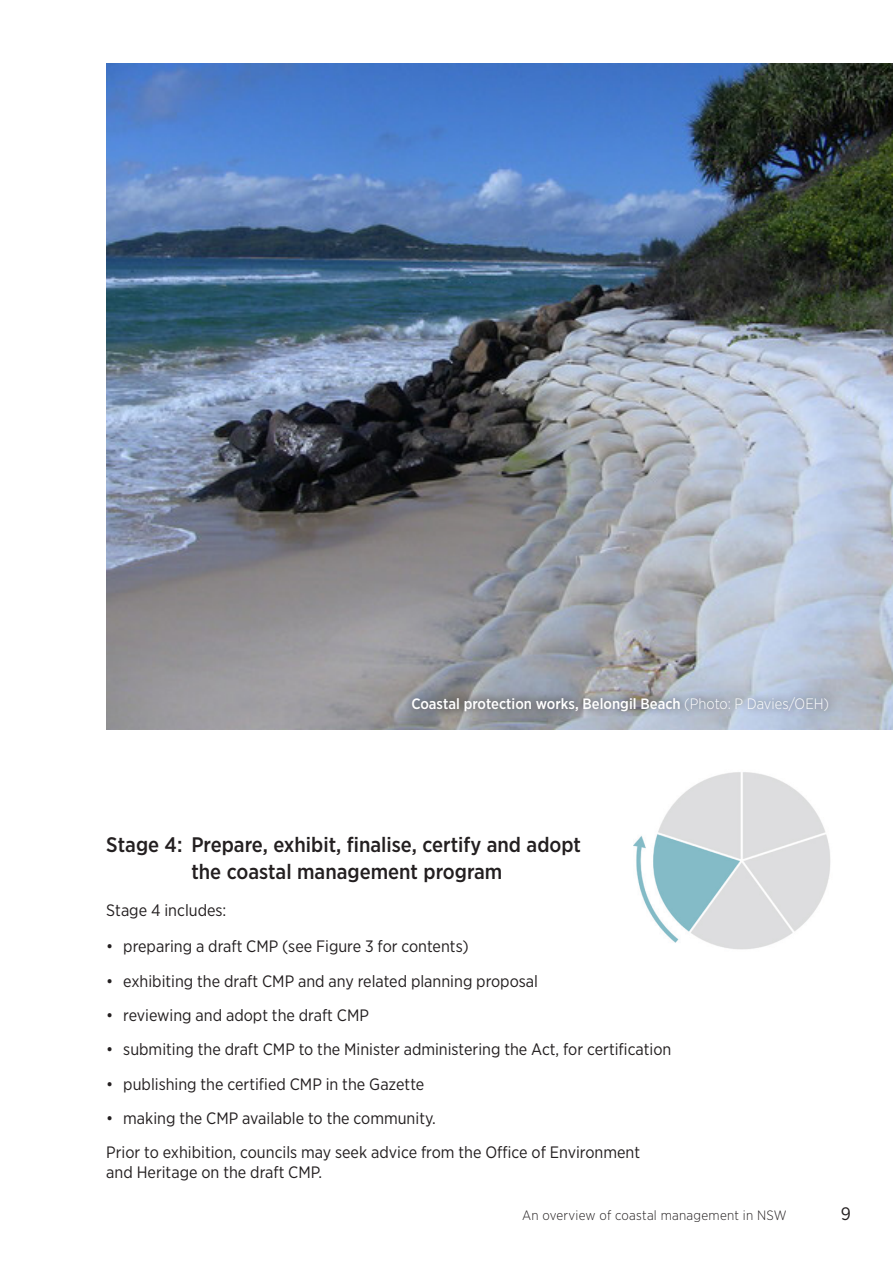
<style>
.page{position:relative;width:893px;height:1263px;background:#fff}
.page>*{position:absolute;margin:0;border:0;box-sizing:border-box;transform-origin:0 0}
.Heading_2{font:500 21px/27px "Gotham Narrow";color:#231f20;text-align:center}
.t1{font:18px "Gotham Narrow";color:#231f20}
.Body_Text{font:16.5px/19.5px "Gotham Narrow";color:#231f20}
.t2{font:500 15px "Gotham Narrow";color:#fff}
.t3{font:300 13.5px "Gotham Narrow";letter-spacing:.02em;color:#231f20}
.s1{font-weight:300}
</style>
<div class="page">
<img style="left:106px;top:64px;width:787px;height:666px">
<div style="left:403px;top:689px;width:434px;height:30px;background:#231f20;opacity:.8"></div>
<img style="left:633px;top:772px;width:198px;height:178px">
<p class="t2" style="left:411px;top:694px;width:419px">Coastal protection works, Belongil Beach <span class="s1">(Photo: P Davies/OEH)</span></p>
<h3 class="Heading_2" style="left:106px;top:831px;width:476px">Stage 4: Prepare, exhibit, finalise, certify and adopt the coastal management program</h3>
<p class="Body_Text" style="left:106px;top:900px;width:122px">Stage 4 includes:</p>
<p class="Body_Text" style="left:106px;top:936px;width:364px">• preparing a draft CMP (see Figure 3 for contents)</p>
<p class="Body_Text" style="left:106px;top:971px;width:433px">• exhibiting the draft CMP and any related planning proposal</p>
<p class="Body_Text" style="left:106px;top:1005px;width:264px">• reviewing and adopt the draft CMP</p>
<p class="Body_Text" style="left:106px;top:1039px;width:567px">• submiting the draft CMP to the Minister administering the Act, for certification</p>
<p class="Body_Text" style="left:106px;top:1074px;width:319px">• publishing the certified CMP in the Gazette</p>
<p class="Body_Text" style="left:106px;top:1108px;width:331px">• making the CMP available to the community.</p>
<p class="Body_Text" style="left:106px;top:1142px;width:535px">Prior to exhibition, councils may seek advice from the Office of Environment and Heritage on the draft CMP.</p>
<p class="t3" style="left:522px;top:1207px;width:266px">An overview of coastal management in NSW</p>
<p class="t1" style="left:841px;top:1203px;width:12px">9</p>
</div>
